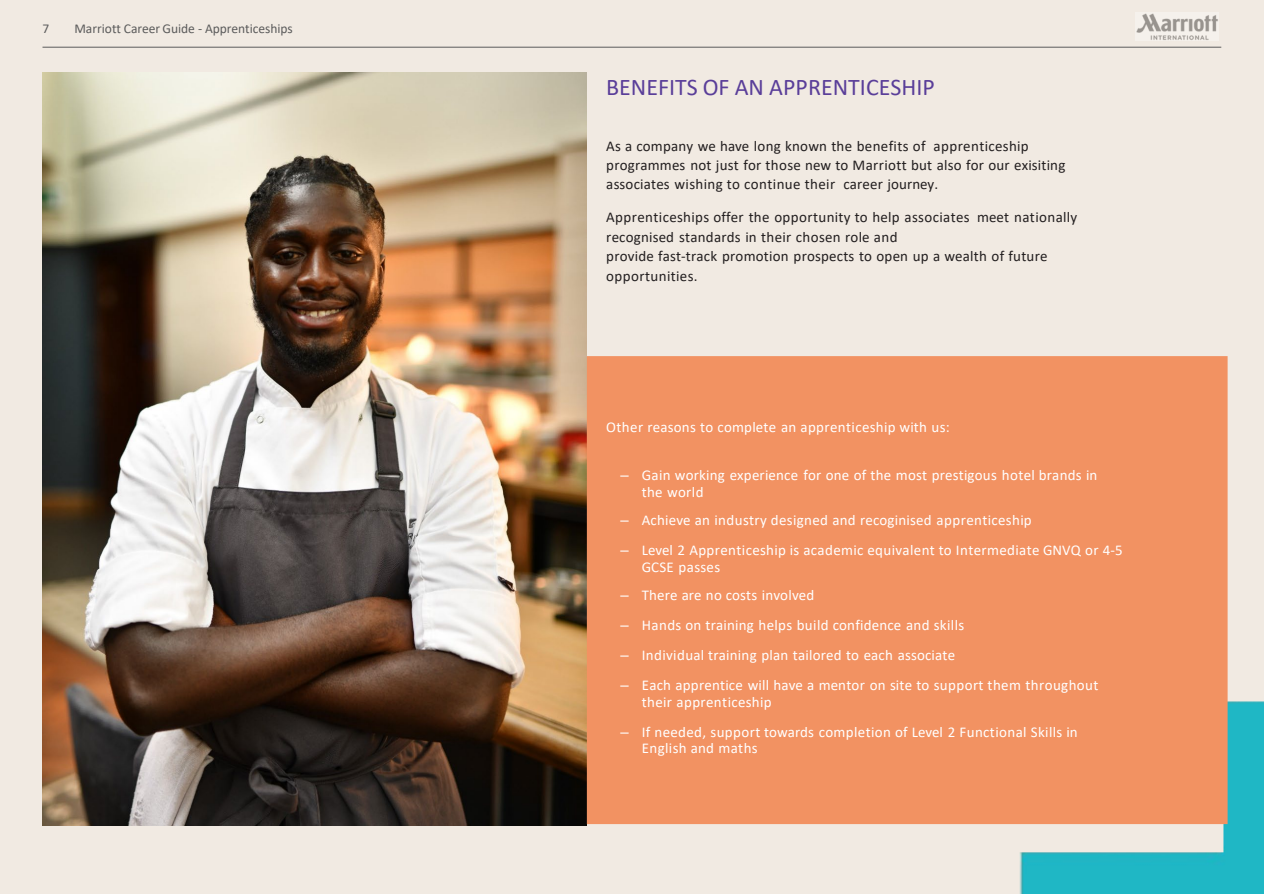
<style>
.page{position:relative;width:1264px;height:894px;background:#fff}
.page>*{position:absolute;margin:0;border:0;box-sizing:border-box;transform-origin:0 0}
.t1{font:24px "Calibri";color:#5a3e99}
.t2{font:15px/16.5px "Calibri";letter-spacing:.015em;color:#fff}
.t3{font:15px/19.5px "Calibri";letter-spacing:.015em;color:#231f20}
.t4{font:13.5px "Calibri";color:#5b5b5b}
.s1{font-family:"Arial"}
</style>
<div class="page">
<div style="left:0;top:0;width:1263px;height:893px;background:#f1eae2"></div>
<img style="left:42px;top:73px;width:544px;height:752px">
<img style="left:1134px;top:12px;width:84px;height:28px">
<hr style="left:42px;top:47px;width:1178px;height:1px;background:#5b5b5b">
<div style="left:586px;top:356px;width:641px;height:467px;background:#f29262"></div>
<p class="t4" style="left:42px;top:19px;width:8px">7</p>
<p class="t4" style="left:74px;top:19px;width:220px">Marriott Career Guide - Apprenticeships</p>
<p class="t1" style="left:606px;top:71px;width:330px">BENEFITS OF AN APPRENTICESHIP</p>
<p class="t3" style="left:606px;top:135px;width:460px">As a company we have long known the benefits of apprenticeship programmes not just for those new to Marriott but also for our exisiting associates wishing to continue their career journey.</p>
<p class="t3" style="left:606px;top:207px;width:472px">Apprenticeships offer the opportunity to help associates meet nationally recognised standards in their chosen role and</p>
<p class="t3" style="left:606px;top:246px;width:442px">provide fast-track promotion prospects to open up a wealth of future opportunities.</p>
<p class="t2" style="left:606px;top:418px;width:345px">Other reasons to complete an apprenticeship with us:</p>
<p class="t2" style="left:641px;top:466px;width:457px;text-indent:-21px"><span class="s1">–</span> Gain working experience for one of the most prestigous hotel brands in the world</p>
<p class="t2" style="left:620px;top:511px;width:413px"><span class="s1">–</span> Achieve an industry designed and recoginised apprenticeship</p>
<p class="t2" style="left:641px;top:541px;width:482px;text-indent:-21px"><span class="s1">–</span> Level 2 Apprenticeship is academic equivalent to Intermediate GNVQ or 4-5<br>GCSE passes</p>
<p class="t2" style="left:620px;top:586px;width:195px"><span class="s1">–</span> There are no costs involved</p>
<p class="t2" style="left:620px;top:616px;width:345px"><span class="s1">–</span> Hands on training helps build confidence and skills</p>
<p class="t2" style="left:620px;top:646px;width:336px"><span class="s1">–</span> Individual training plan tailored to each associate</p>
<p class="t2" style="left:641px;top:676px;width:458px;text-indent:-21px"><span class="s1">–</span> Each apprentice will have a mentor on site to support them throughout their apprenticeship</p>
<p class="t2" style="left:641px;top:723px;width:437px;text-indent:-21px"><span class="s1">–</span> If needed, support towards completion of Level 2 Functional Skills in<br>English and maths</p>
</div>
